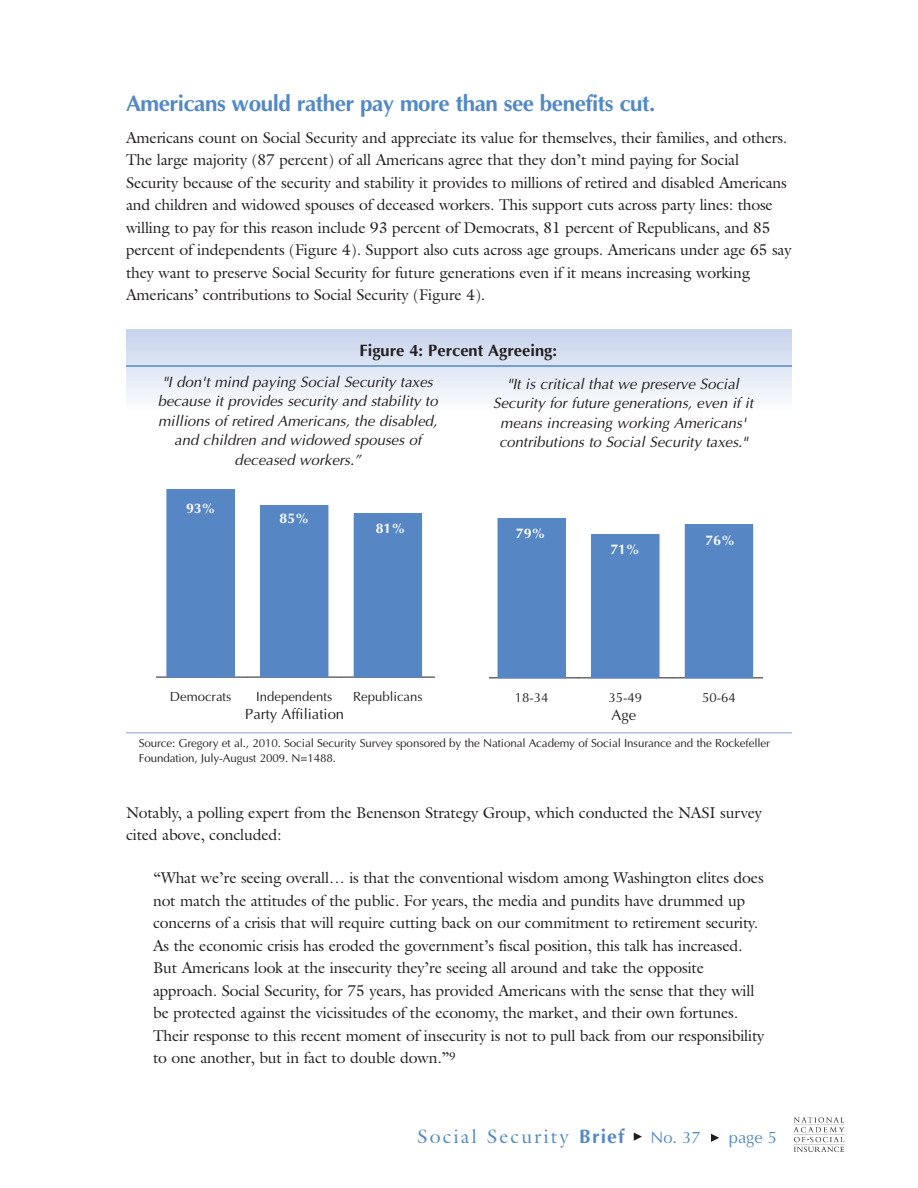
<style>
.page{position:relative;width:918px;height:1188px;background:#fff}
.page>*{position:absolute;margin:0;border:0;box-sizing:border-box;transform-origin:0 0}
.t1{font:700 22.5px "Optima";letter-spacing:-.02em;color:#5389c7}
.t2{font:19.5px "Galliard";letter-spacing:.11em;color:#5389c7}
.t3{font:700 16.5px "Optima";color:#231f20}
.t4{font:16.5px "Optima";color:#5389c7}
.t5{font:16.5px "Optima";color:#fff}
.t6{font:15.75px/22.5px "Galliard";letter-spacing:-.01em;color:#231f20}
.t7{font:italic 15px/19.5px "Optima";color:#231f20;text-align:center}
.t8{font:14.85px "Optima";color:#231f20}
.t9{font:700 14.1px "Optima";color:#fff}
.t10{font:13.2px "Optima";color:#231f20}
.t11{font:11.7px/15px "Optima";letter-spacing:-.01em;color:#231f20}
.s1{font-family:"Optima";font-weight:700}
.s2{font-size:13.5px;color:#fff}
</style>
<div class="page">
<img style="left:793px;top:1117px;width:52px;height:36px">
<svg style="left:634px;top:1133px;width:8px;height:8px"></svg>
<svg style="left:711px;top:1134px;width:8px;height:8px"></svg>
<div style="left:126px;top:329px;width:666px;height:81px;background:linear-gradient(to bottom,#c6d3eb,#fcfdfe)"></div>
<hr style="left:126px;top:365px;width:666px;height:2px;background:#5389c7">
<hr style="left:126px;top:732px;width:666px;height:2px;background:#aec1e3">
<hr style="left:157px;top:677px;width:278px;height:1px;background:#231f20">
<div style="left:167px;top:490px;width:67px;height:187px;background:#5786c5"></div>
<div style="left:167px;top:489px;width:68px;height:188px;border:1px solid #5786c5"></div>
<div style="left:261px;top:506px;width:67px;height:171px;background:#5786c5"></div>
<div style="left:260px;top:506px;width:68px;height:171px;border:1px solid #5786c5"></div>
<div style="left:354px;top:514px;width:68px;height:163px;background:#5786c5"></div>
<hr style="left:490px;top:677px;width:273px;height:1px;background:#231f20">
<div style="left:498px;top:519px;width:67px;height:159px;background:#5786c5"></div>
<div style="left:498px;top:518px;width:68px;height:160px;border:1px solid #5786c5"></div>
<div style="left:592px;top:535px;width:67px;height:143px;background:#5786c5"></div>
<div style="left:591px;top:535px;width:68px;height:143px;border:1px solid #5786c5"></div>
<div style="left:685px;top:525px;width:68px;height:153px;background:#5786c5"></div>
<h1 class="t1" style="left:126px;top:91px;width:531px">Americans would rather pay more than see benefits cut.</h1>
<p class="t6" style="left:126px;top:126px;width:667px">Americans count on Social Security and appreciate its value for themselves, their families, and others.<br>The large majority (87 percent) of all Americans agree that they don’t mind paying for Social Security because of the security and stability it provides to millions of retired and disabled Americans and children and widowed spouses of deceased workers. This support cuts across party lines: those willing to pay for this reason include 93 percent of Democrats, 81 percent of Republicans, and 85 percent of independents (Figure 4). Support also cuts across age groups. Americans under age 65 say they want to preserve Social Security for future generations even if it means increasing working Americans’ contributions to Social Security (Figure 4).</p>
<p class="t3" style="left:359px;top:341px;width:199px">Figure 4: Percent Agreeing:</p>
<p class="t7" style="left:158px;top:372px;width:282px">"I don't mind paying Social Security taxes because it provides security and stability to millions of retired Americans, the disabled, and children and widowed spouses of deceased workers.”</p>
<p class="t7" style="left:493px;top:374px;width:262px">"It is critical that we preserve Social Security for future generations, even if it means increasing working Americans' contributions to Social Security taxes."</p>
<p class="t9" style="left:186px;top:500px;width:31px">93%</p>
<p class="t9" style="left:280px;top:510px;width:31px">85%</p>
<p class="t9" style="left:376px;top:520px;width:31px">81%</p>
<p class="t10" style="left:170px;top:689px;width:63px">Democrats</p>
<p class="t10" style="left:256px;top:689px;width:78px">Independents</p>
<p class="t10" style="left:353px;top:689px;width:71px">Republicans</p>
<p class="t8" style="left:245px;top:705px;width:101px">Party Affiliation</p>
<p class="t9" style="left:516px;top:525px;width:31px">79%</p>
<p class="t9" style="left:610px;top:541px;width:31px">71%</p>
<p class="t5" style="left:692px;top:528px;width:35px">76%</p>
<p class="t9" style="left:706px;top:532px;width:31px">76%</p>
<p class="t10" style="left:515px;top:690px;width:35px">18-34</p>
<p class="t10" style="left:608px;top:690px;width:35px">35-49</p>
<p class="t10" style="left:702px;top:690px;width:35px">50-64</p>
<p class="t8" style="left:611px;top:706px;width:26px">Age</p>
<p class="t11" style="left:139px;top:736px;width:633px">Source: Gregory et al., 2010. Social Security Survey sponsored by the National Academy of Social Insurance and the Rockefeller<br>Foundation, July-August 2009. N=1488.</p>
<p class="t6" style="left:126px;top:801px;width:638px">Notably, a polling expert from the Benenson Strategy Group, which conducted the NASI survey cited above, concluded:</p>
<p class="t6" style="left:153px;top:867px;width:613px">“What we’re seeing overall… is that the conventional wisdom among Washington elites does not match the attitudes of the public. For years, the media and pundits have drummed up concerns of a crisis that will require cutting back on our commitment to retirement security.<br>As the economic crisis has eroded the government’s fiscal position, this talk has increased.<br>But Americans look at the insecurity they’re seeing all around and take the opposite approach. Social Security, for 75 years, has provided Americans with the sense that they will be protected against the vicissitudes of the economy, the market, and their own fortunes.<br>Their response to this recent moment of insecurity is not to pull back from our responsibility to one another, but in fact to double down.”<sup>9</sup></p>
<p class="t2" style="left:418px;top:1125px;width:208px">Social Security <span class="s1">Brief</span></p>
<p class="t4" style="left:651px;top:1127px;width:128px">No. 37 <span class="s2">•</span> page 5</p>
</div>
